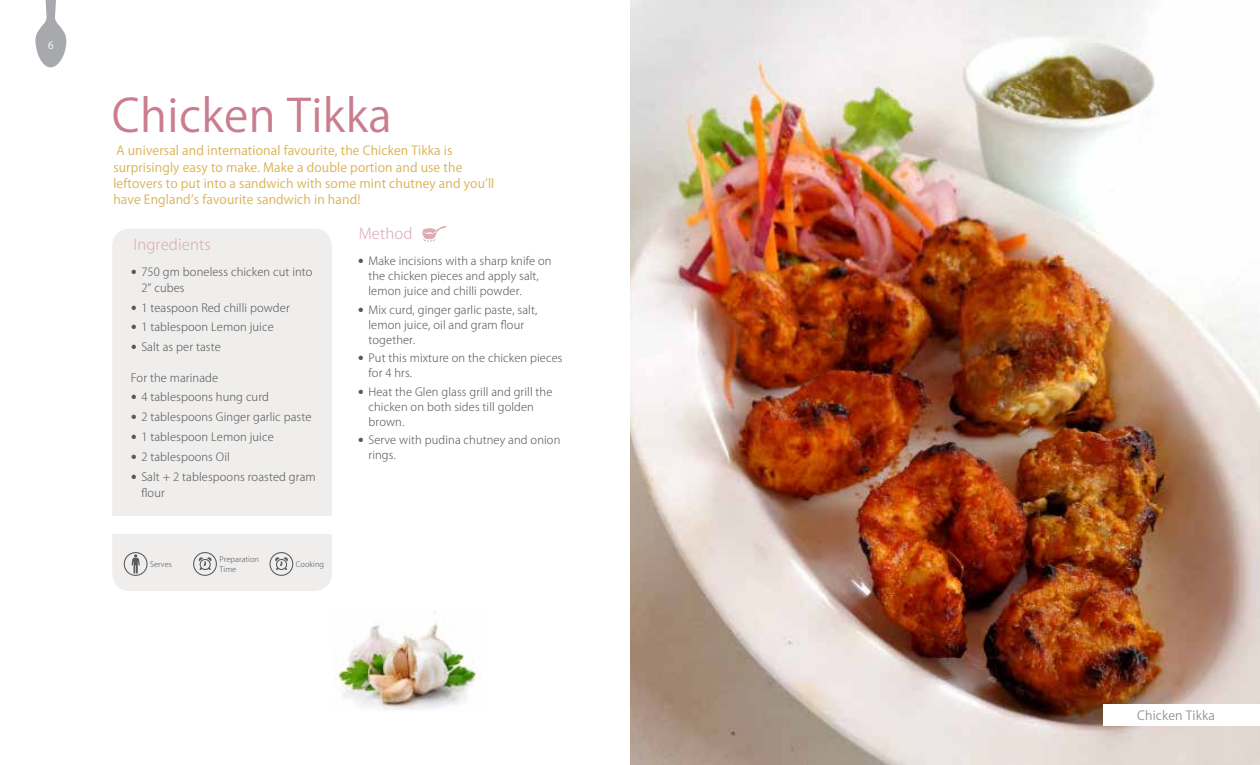
<style>
.page{position:relative;width:1260px;height:765px;background:#fff}
.page>*{position:absolute;margin:0;border:0;box-sizing:border-box;transform-origin:0 0}
.t1{font:45px "Koz Go Pr 6 N";letter-spacing:.01em;color:#ca7d8e}
.t2{font:300 15px "Koz Go Pr 6 N";letter-spacing:.01em;color:#dcabb4}
.t3{font:12.5px/16.2px "Koz Go Pr 6 N";letter-spacing:.01em;color:#dbb052}
.t4{font:12.5px "Koz Go Pr 6 N";letter-spacing:.01em;color:#939598}
.t5{font:300 11.25px/15px "Koz Go Pr 6 N";letter-spacing:.01em;color:#58595b}
.t6{font:10px "Koz Go Pr 6 N";color:#fff}
.t7{font:300 7.5px/10px "Koz Go Pro";letter-spacing:.01em;color:#58595b}
</style>
<div class="page">
<svg style="left:35px;top:0;width:31px;height:68px"></svg>
<img style="left:630px;top:0;width:630px;height:765px">
<div style="left:1104px;top:704px;width:156px;height:22px;background:#fff"></div>
<div style="left:112px;top:229px;width:220px;height:362px;background:#efeeed;border-radius:18px"></div>
<div style="left:112px;top:516px;width:220px;height:18px;background:#fff"></div>
<svg style="left:422px;top:226px;width:25px;height:16px"></svg>
<svg style="left:124px;top:552px;width:24px;height:24px"></svg>
<svg style="left:193px;top:552px;width:24px;height:24px"></svg>
<svg style="left:270px;top:552px;width:23px;height:24px"></svg>
<img style="left:333px;top:610px;width:145px;height:100px">
<p class="t6" style="left:48px;top:40px;width:7px">6</p>
<h1 class="t1" style="left:112px;top:90px;width:282px">Chicken Tikka</h1>
<p class="t3" style="left:113px;top:143px;width:382px">A universal and international favourite, the Chicken Tikka is surprisingly easy to make. Make a double portion and use the leftovers to put into a sandwich with some mint chutney and you’ll have England’s favourite sandwich in hand!</p>
<h2 class="t2" style="left:134px;top:236px;width:79px">Ingredients</h2>
<p class="t5" style="left:141px;top:264px;width:173px;line-height:16.2px">750 gm boneless chicken cut into<br>2” cubes</p>
<p class="t5" style="left:141px;top:298px;width:150px;line-height:19.8px">1 teaspoon Red chilli powder<br>1 tablespoon Lemon juice<br>Salt as per taste</p>
<p class="t5" style="left:141px;top:368px;width:176px;line-height:19.8px;text-indent:-11px">For the marinade<br>4 tablespoons hung curd<br>2 tablespoons Ginger garlic paste<br>1 tablespoon Lemon juice<br>2 tablespoons Oil<br>Salt + 2 tablespoons roasted gram</p>
<p class="t5" style="left:141px;top:485px;width:25px">flour</p>
<p class="t7" style="left:150px;top:559px;width:23px">Serves</p>
<p class="t7" style="left:220px;top:554px;width:41px">Preparation<br>Time</p>
<p class="t7" style="left:296px;top:559px;width:30px">Cooking</p>
<h2 class="t2" style="left:359px;top:225px;width:55px">Method</h2>
<p class="t5" style="left:369px;top:254px;width:185px">Make incisions with a sharp knife on the chicken pieces and apply salt, lemon juice and chilli powder.</p>
<p class="t5" style="left:369px;top:302px;width:170px">Mix curd, ginger garlic paste, salt, lemon juice, oil and gram flour together.</p>
<p class="t5" style="left:369px;top:351px;width:196px">Put this mixture on the chicken pieces for 4 hrs.</p>
<p class="t5" style="left:369px;top:384px;width:186px">Heat the Glen glass grill and grill the chicken on both sides till golden brown.</p>
<p class="t5" style="left:369px;top:433px;width:193px">Serve with pudina chutney and onion rings.</p>
<p class="t4" style="left:1137px;top:708px;width:79px">Chicken Tikka</p>
</div>
